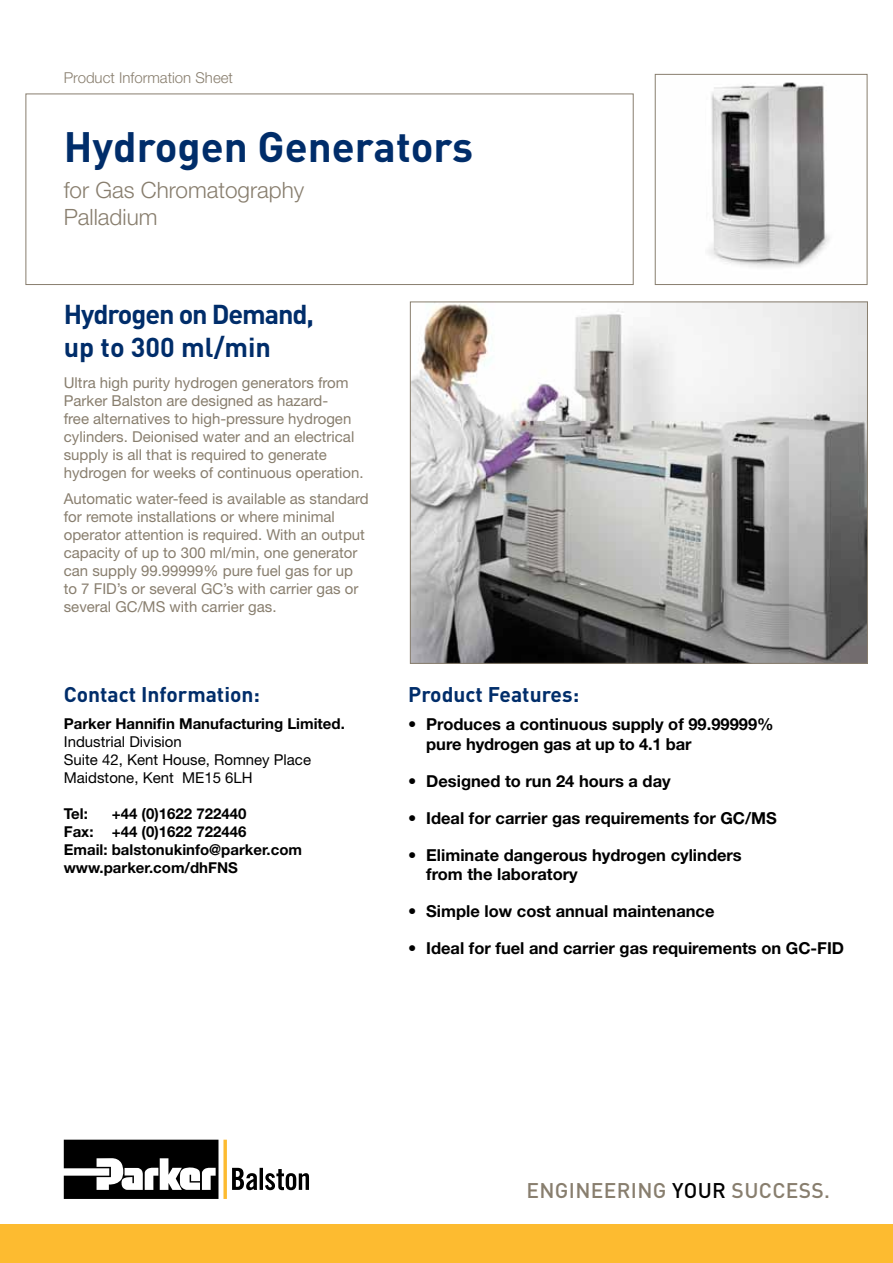
<style>
.page{position:relative;width:893px;height:1263px;background:#fff}
.page>*{position:absolute;margin:0;border:0;box-sizing:border-box;transform-origin:0 0}
.t1{font:700 42px "DIN";color:#002d6a}
.t2{font:700 27px/32.4px "DIN";letter-spacing:-.04em;color:#002d6a}
.t3{font:300 22.5px/27px "Helvetica Neue LT Std";color:#887e6e}
.t4{font:700 21px "DIN";color:#002d6a}
.t5{font:500 21px "DIN";letter-spacing:.015em;color:#887e6e}
.t6{font:700 16.5px/19.8px "Helvetica Neue LT Std";color:#000}
.t7{font:15px/18px "Helvetica Neue LT Std";color:#887e6e}
.t8{font:700 15px/18px "Helvetica Neue LT Std";color:#000}
.t9{font:15px/18px "Helvetica Neue LT Std";color:#000}
.t10{font:300 15px "Helvetica Neue LT Std";color:#887e6e}
.s1{color:#000}
</style>
<div class="page">
<svg style="left:64px;top:1140px;width:245px;height:59px"></svg>
<div style="left:26px;top:94px;width:608px;height:191px;border:1px solid #887e6e"></div>
<img style="left:412px;top:304px;width:454px;height:358px">
<img style="left:708px;top:82px;width:121px;height:186px">
<div style="left:655px;top:74px;width:212px;height:211px;border:1px solid #887e6e"></div>
<div style="left:0;top:1225px;width:893px;height:38px;background:#fdbb30"></div>
<p class="t10" style="left:64px;top:68px;width:171px">Product Information Sheet</p>
<h1 class="t1" style="left:64px;top:120px;width:411px">Hydrogen Generators</h1>
<h3 class="t3" style="left:64px;top:176px;width:242px">for Gas Chromatography<br>Palladium</h3>
<h2 class="t2" style="left:64px;top:297px;width:252px">Hydrogen on Demand, up to 300 ml/min</h2>
<p class="t7" style="left:64px;top:373px;width:301px">Ultra high purity hydrogen generators from Parker Balston are designed as hazard-<br>free alternatives to high-pressure hydrogen cylinders. Deionised water and an electrical supply is all that is required to generate hydrogen for weeks of continuous operation.</p>
<p class="t7" style="left:64px;top:489px;width:307px">Automatic water-feed is available as standard for remote installations or where minimal operator attention is required. With an output capacity of up to 300 ml/min, one generator can supply 99.99999% pure fuel gas for up to 7 FID’s or several GC’s with carrier gas or several GC/MS with carrier gas.</p>
<h3 class="t4" style="left:64px;top:681px;width:198px">Contact Information:</h3>
<p class="t8" style="left:64px;top:714px;width:283px">Parker Hannifin Manufacturing Limited.</p>
<p class="t9" style="left:64px;top:732px;width:249px">Industrial Division<br>Suite 42, Kent House, Romney Place<br>Maidstone, Kent ME15 6LH</p>
<p class="t8" style="left:64px;top:804px;width:26px">Tel:</p>
<p class="t8" style="left:64px;top:804px;width:240px;text-indent:48px">+44 (0)1622 722440<br>Fax: +44 (0)1622 722446<br>Email: balstonukinfo@parker.com www.parker.com/dhFNS</p>
<h3 class="t4" style="left:408px;top:681px;width:172px">Product Features:</h3>
<p class="t6" style="left:426px;top:714px;width:349px;text-indent:-18px">• Produces a continuous supply of 99.99999% pure hydrogen gas at up to 4.1 bar</p>
<p class="t6" style="left:408px;top:771px;width:264px">• Designed to run 24 hours a day</p>
<p class="t6" style="left:408px;top:808px;width:370px">• Ideal for carrier gas requirements for GC/MS</p>
<p class="t6" style="left:426px;top:844px;width:317px;text-indent:-18px">• Eliminate dangerous hydrogen cylinders from the laboratory</p>
<p class="t6" style="left:408px;top:901px;width:308px">• Simple low cost annual maintenance</p>
<p class="t6" style="left:408px;top:938px;width:437px">• Ideal for fuel and carrier gas requirements on GC-FID</p>
<h3 class="t5" style="left:526px;top:1177px;width:305px">ENGINEERING <span class="s1">YOUR</span> SUCCESS.</h3>
</div>
